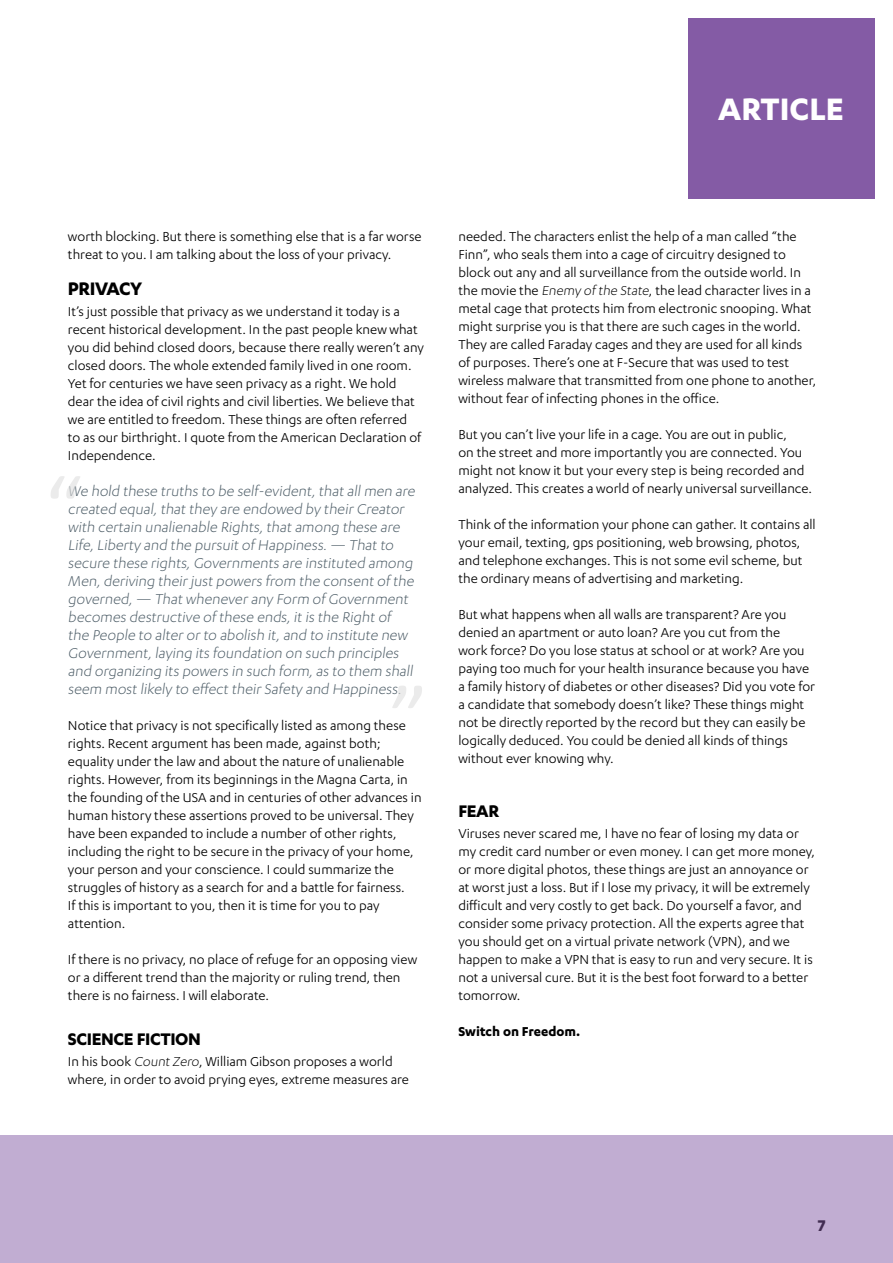
<style>
.page{position:relative;width:893px;height:1263px;background:#fff}
.page>*{position:absolute;margin:0;border:0;box-sizing:border-box;transform-origin:0 0}
.t1{font:90px "Calibri";color:#dedede}
.t2{font:700 36px "F Secure Sans";color:#fff}
.t3{font:700 21px "F Secure Sans";letter-spacing:-.025em;color:#000}
.t4{font:700 19.5px "F Secure Sans";letter-spacing:-.02em;color:#000}
.t5{font:700 18px "F Secure Sans";color:#000}
.t6{font:300 16.5px/18px "F Secure Sans";color:#4d5d67}
.t7{font:15px/18px "F Secure Sans";color:#000}
.t8{font:700 15px "F Secure Sans";color:#000}
.s1{font-weight:300}
</style>
<div class="page">
<div style="left:0;top:1135px;width:893px;height:128px;background:#c1add2"></div>
<div style="left:688px;top:18px;width:186px;height:180px;background:#845ba5"></div>
<h2 class="t2" style="left:718px;top:89px;width:127px">ARTICLE</h2>
<p class="t7" style="left:68px;top:227px;width:355px">worth blocking. But there is something else that is a far worse threat to you. I am talking about the loss of your privacy.</p>
<h3 class="t3" style="left:68px;top:277px;width:76px">PRIVACY</h3>
<p class="t7" style="left:68px;top:302px;width:358px">It’s just possible that privacy as we understand it today is a recent historical development. In the past people knew what you did behind closed doors, because there really weren’t any closed doors. The whole extended family lived in one room.<br>Yet for centuries we have seen privacy as a right. We hold dear the idea of civil rights and civil liberties. We believe that we are entitled to freedom. These things are often referred<br>to as our birthright. I quote from the American Declaration of Independence.</p>
<p class="t6" style="left:68px;top:482px;width:351px">We hold these truths to be self-evident,that allmen are created equal,that they are endowed by their Creator with certain unalienable Rights,that among these are Life,Liberty and the pursuit of Happiness.— That to secure these rights,Governments are instituted among Men,deriving their just powers from the consent of the governed,— That whenever any Form of Government becomes destructive of these ends,it is the Right of the People to alter or to abolish it,and to institute new Government,laying its foundation on such principles and organizing its powers in such form,as to them shall seem most likely to effect their Safety and Happiness.</p>
<p class="t7" style="left:68px;top:716px;width:355px">Notice that privacy is not specifically listed as among these rights. Recent argument has been made, against both; equality under the law and about the nature of unalienable rights. However, from its beginnings in the Magna Carta, in the founding of the USA and in centuries of other advances in human history these assertions proved to be universal. They have been expanded to include a number of other rights, including the right to be secure in the privacy of your home, your person and your conscience. I could summarize the struggles of history as a search for and a battle for fairness.<br>If this is important to you, then it is time for you to pay attention.</p>
<p class="t7" style="left:68px;top:950px;width:351px">If there is no privacy, no place of refuge for an opposing view or a different trend than the majority or ruling trend, then there is no fairness. I will elaborate.</p>
<h3 class="t4" style="left:68px;top:1028px;width:135px">SCIENCE FICTION</h3>
<p class="t7" style="left:68px;top:1052px;width:343px">In his book <span class="s1">Count Zero</span>, William Gibson proposes a world where, in order to avoid prying eyes, extreme measures are</p>
<h1 class="t1" style="left:45px;top:451px;width:39px">“</h1>
<h1 class="t1" style="left:390px;top:660px;width:39px">”</h1>
<p class="t7" style="left:458px;top:227px;width:359px">needed. The characters enlist the help of a man called “the Finn”, who seals them into a cage of circuitry designed to block out any and all surveillance from the outside world. In the movie the <span class="s1">Enemy of the State</span>, the lead character lives in a metal cage that protects him from electronic snooping. What might surprise you is that there are such cages in the world.<br>They are called Faraday cages and they are used for all kinds of purposes. There’s one at F-Secure that was used to test wireless malware that transmitted from one phone to another, without fear of infecting phones in the office.</p>
<p class="t7" style="left:458px;top:425px;width:355px">But you can’t live your life in a cage. You are out in public,<br>on the street and more importantly you are connected. You might not know it but your every step is being recorded and analyzed. This creates a world of nearly universal surveillance.</p>
<p class="t7" style="left:458px;top:515px;width:359px">Think of the information your phone can gather. It contains all your email, texting, gps positioning, web browsing, photos, and telephone exchanges. This is not some evil scheme, but the ordinary means of advertising and marketing.</p>
<p class="t7" style="left:458px;top:605px;width:358px">But what happens when all walls are transparent? Are you denied an apartment or auto loan? Are you cut from the<br>work force? Do you lose status at school or at work? Are you paying too much for your health insurance because you have a family history of diabetes or other diseases? Did you vote for a candidate that somebody doesn’t like? These things might not be directly reported by the record but they can easily be logically deduced. You could be denied all kinds of things without ever knowing why.</p>
<h3 class="t4" style="left:458px;top:800px;width:42px">FEAR</h3>
<p class="t7" style="left:458px;top:824px;width:358px">Viruses never scared me, I have no fear of losing my data or my credit card number or even money. I can get more money, or more digital photos, these things are just an annoyance or at worst just a loss. But if I lose my privacy, it will be extremely difficult and very costly to get back. Do yourself a favor, and consider some privacy protection. All the experts agree that you should get on a virtual private network (VPN), and we happen to make a VPN that is easy to run and very secure. It is not a universal cure. But it is the best foot forward to a better tomorrow.</p>
<p class="t8" style="left:458px;top:1023px;width:123px">Switch on Freedom.</p>
<p class="t5" style="left:818px;top:1216px;width:10px">7</p>
</div>
